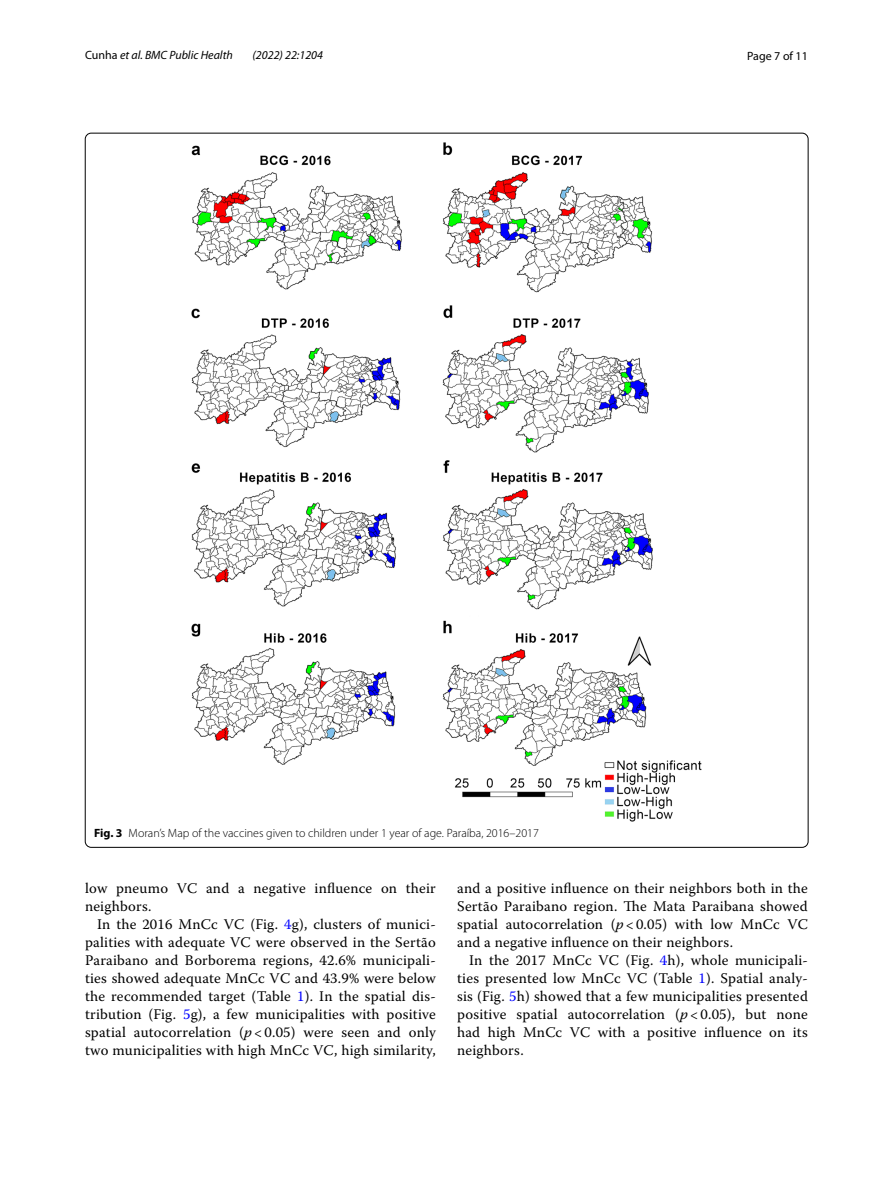
<style>
.page{position:relative;width:893px;height:1187px;background:#fff}
.page>*{position:absolute;margin:0;border:0;box-sizing:border-box;transform-origin:0 0}
.t1{font:14.7px/18px "Warnock Pro";letter-spacing:.015em;color:#000;text-align:justify}
.t2{font:300 12px "Myriad Pro";color:#000}
.t3{font:italic 12px "Myriad Pro";color:#000}
.t4{font:12px "Myriad Pro";color:#000}
.s1{font-style:normal}
.s2{font-weight:700}
.s3{color:#00f}
.s4{font-style:italic}
</style>
<div class="page">
<img style="left:191px;top:142px;width:511px;height:679px">
<p class="t3" style="left:85px;top:48px;width:149px"><span class="s1">Cunha</span> et al. BMC Public Health</p>
<p class="t3" style="left:253px;top:48px;width:72px">(2022) 22:1204</p>
<p class="t4" style="left:747px;top:48px;width:62px">Page 7 of 11</p>
<p class="t2" style="left:94px;top:826px;width:446px"><span class="s2">Fig. 3</span> Moran’s Map of the vaccines given to children under 1 year of age. Paraíba, 2016–2017</p>
<p class="t1" style="left:85px;top:879px;width:352px">low pneumo VC and a negative influence on their neighbors.</p>
<p class="t1" style="left:85px;top:915px;width:352px;text-indent:12px">In the 2016 MnCc VC (Fig. <span class="s3">4</span>g), clusters of munici&shy;palities with adequate VC were observed in the Sertão Paraibano and Borborema regions, 42.6% municipali&shy;ties showed adequate MnCc VC and 43.9% were below the recommended target (Table <span class="s3">1</span>). In the spatial dis&shy;tribution (Fig. <span class="s3">5</span>g), a few municipalities with positive spatial autocorrelation (<span class="s4">p</span> &lt; 0.05) were seen and only two municipalities with high MnCc VC, high similarity,</p>
<p class="t1" style="left:457px;top:879px;width:352px">and a positive influence on their neighbors both in the Sertão Paraibano region. The Mata Paraibana showed spatial autocorrelation (<span class="s4">p</span> &lt; 0.05) with low MnCc VC and a negative influence on their neighbors.</p>
<p class="t1" style="left:457px;top:951px;width:352px;text-indent:12px">In the 2017 MnCc VC (Fig. <span class="s3">4</span>h), whole municipali&shy;ties presented low MnCc VC (Table <span class="s3">1</span>). Spatial analy&shy;sis (Fig. <span class="s3">5</span>h) showed that a few municipalities presented positive spatial autocorrelation (<span class="s4">p</span> &lt; 0.05), but none had high MnCc VC with a positive influence on its neighbors.</p>
</div>
